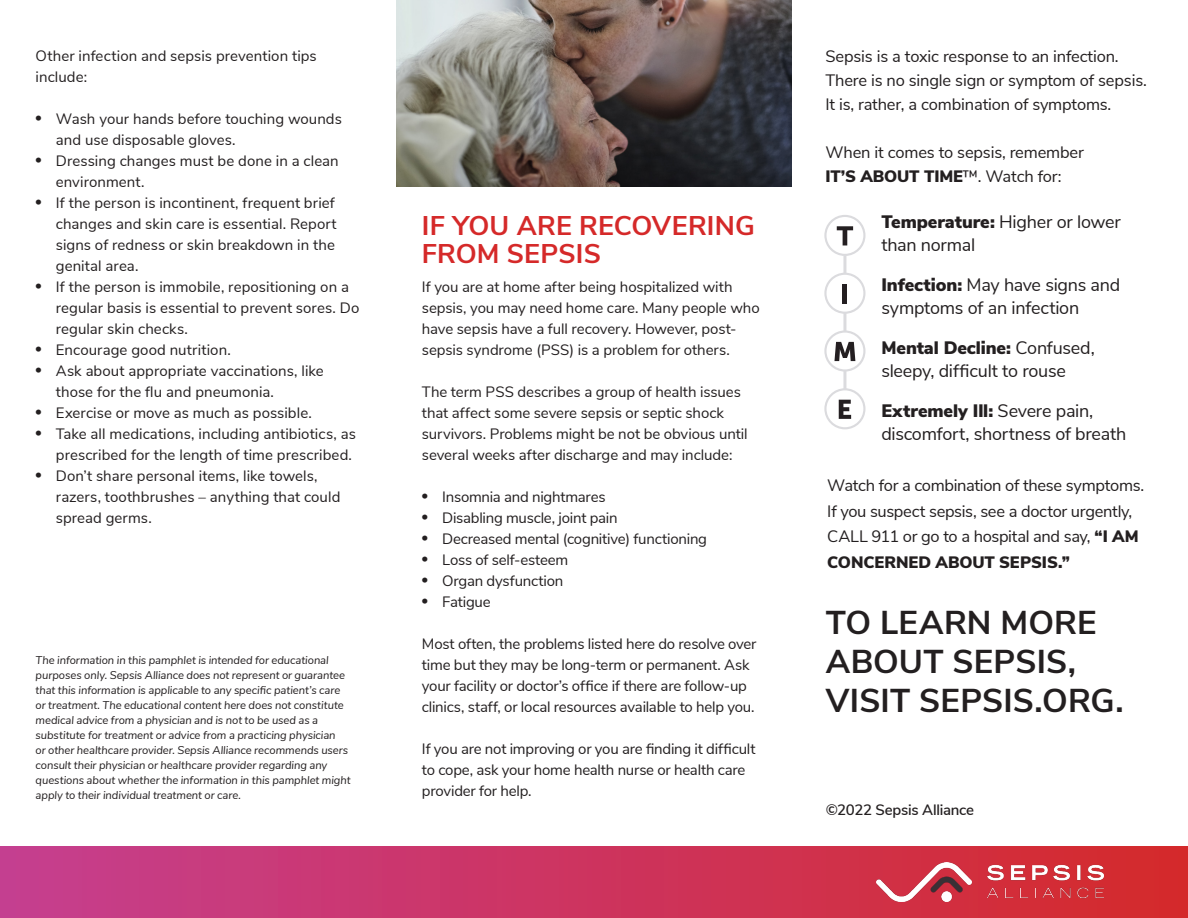
<style>
.page{position:relative;width:1188px;height:918px;background:#fff}
.page>*{position:absolute;margin:0;border:0;box-sizing:border-box;transform-origin:0 0}
.TITLE_RED_CAPS{font:700 33px "Nunito Sans";letter-spacing:.005em;color:#231f20}
.t1{font:700 27px/28.5px "Nunito Sans";letter-spacing:.005em;color:#d52929}
.Body_Text{font:18px/22.5px "Nunito Sans";letter-spacing:-.015em;color:#231f20}
.Body_Text-2{font:16.5px/24px "Nunito Sans";letter-spacing:-.01em;color:#231f20}
.TITLE_RED_CAPS-2{font:16.5px/25.5px "Nunito Sans";letter-spacing:-.02em;color:#231f20}
.Body_Text-3{font:900 16.5px "Nunito Sans";letter-spacing:-.01em;color:#231f20}
.t2{font:15px/21px "Nunito Sans";color:#231f20}
.t3{font:15px "Nunito Sans";letter-spacing:-.02em;color:#231f20}
.t4{font:600 15px "Nunito Sans";letter-spacing:-.02em;color:#231f20}
.t5{font:italic 11.25px/15px "Nunito Sans";letter-spacing:-.005em;color:#231f20}
.s1{font-family:"Times";font-size:18px}
.s2{font-weight:400}
.s3{font-weight:900}
</style>
<div class="page">
<div style="left:0;top:847px;width:1188px;height:71px;background:linear-gradient(to right,#c63f90,#d52a2b)"></div>
<img style="left:396px;top:0;width:396px;height:187px">
<hr style="left:843px;top:256px;width:3px;height:134px;background:#dbdbde">
<div style="left:824px;top:215px;width:42px;height:41px;border:2px solid #dbdbde;border-radius:50%"></div>
<svg style="left:837px;top:226px;width:16px;height:19px"></svg>
<div style="left:825px;top:274px;width:40px;height:39px;background:#fff;border-radius:50%"></div>
<div style="left:824px;top:273px;width:42px;height:41px;border:2px solid #dbdbde;border-radius:50%"></div>
<hr style="left:843px;top:284px;width:4px;height:19px;background:#241f21">
<svg style="left:825px;top:331px;width:40px;height:40px"></svg>
<div style="left:824px;top:330px;width:42px;height:42px;border:2px solid #dbdbde;border-radius:50%"></div>
<svg style="left:834px;top:342px;width:21px;height:19px"></svg>
<svg style="left:825px;top:389px;width:40px;height:39px"></svg>
<div style="left:824px;top:388px;width:42px;height:41px;border:2px solid #dbdbde;border-radius:50%"></div>
<svg style="left:839px;top:400px;width:12px;height:19px"></svg>
<img style="left:877px;top:863px;width:226px;height:39px">
<p class="t2" style="left:36px;top:44px;width:283px">Other infection and sepsis prevention tips include:</p>
<p class="t2" style="left:56px;top:107px;width:288px;text-indent:-20px"><span class="s1">•</span> Wash your hands before touching wounds and use disposable gloves.</p>
<p class="t2" style="left:56px;top:149px;width:284px;text-indent:-20px"><span class="s1">•</span> Dressing changes must be done in a clean environment.</p>
<p class="t2" style="left:56px;top:191px;width:282px;text-align:justify;text-indent:-20px"><span class="s1">•</span> If the person is incontinent, frequent brief changes and skin care is essential. Report signs of redness or skin breakdown in the genital area.</p>
<p class="t2" style="left:56px;top:275px;width:305px;text-indent:-20px"><span class="s1">•</span> If the person is immobile, repositioning on a regular basis is essential to prevent sores. Do regular skin checks.</p>
<p class="t2" style="left:36px;top:338px;width:197px"><span class="s1">•</span> Encourage good nutrition.</p>
<p class="t2" style="left:56px;top:359px;width:269px;text-indent:-20px"><span class="s1">•</span> Ask about appropriate vaccinations, like those for the flu and pneumonia.</p>
<p class="t2" style="left:36px;top:401px;width:278px"><span class="s1">•</span> Exercise or move as much as possible.</p>
<p class="t2" style="left:36px;top:422px;width:322px;text-align:right"><span class="s1">•</span> Take all medications, including antibiotics, as prescribed for the length of time prescribed.</p>
<p class="t2" style="left:56px;top:464px;width:286px;text-indent:-20px"><span class="s1">•</span> Don’t share personal items, like towels, razers, toothbrushes – anything that could spread germs.</p>
<p class="t5" style="left:36px;top:651px;width:317px">The information in this pamphlet is intended for educational purposes only. Sepsis Alliance does not represent or guarantee that this information is applicable to any specific patient’s care or treatment. The educational content here does not constitute medical advice from a physician and is not to be used as a substitute for treatment or advice from a practicing physician<br>or other healthcare provider. Sepsis Alliance recommends users consult their physician or healthcare provider regarding any questions about whether the information in this pamphlet might apply to their individual treatment or care.</p>
<p class="t1" style="left:422px;top:209px;width:334px">IF YOU ARE RECOVERING<br>FROM SEPSIS</p>
<p class="t2" style="left:422px;top:275px;width:339px">If you are at home after being hospitalized with sepsis, you may need home care. Many people who have sepsis have a full recovery. However, post&shy;sepsis syndrome (PSS) is a problem for others.</p>
<p class="t2" style="left:422px;top:380px;width:327px">The term PSS describes a group of health issues that affect some severe sepsis or septic shock survivors. Problems might be not be obvious until several weeks after discharge and may include:</p>
<p class="t2" style="left:422px;top:485px;width:185px"><span class="s1">•</span> Insomnia and nightmares</p>
<p class="t3" style="left:422px;top:506px;width:197px"><span class="s1">•</span> Disabling muscle, joint pain</p>
<p class="t2" style="left:422px;top:527px;width:287px"><span class="s1">•</span> Decreased mental (cognitive) functioning</p>
<p class="t2" style="left:422px;top:548px;width:148px"><span class="s1">•</span> Loss of self-esteem</p>
<p class="t2" style="left:422px;top:569px;width:143px"><span class="s1">•</span> Organ dysfunction</p>
<p class="t2" style="left:422px;top:590px;width:70px"><span class="s1">•</span> Fatigue</p>
<p class="t2" style="left:422px;top:632px;width:336px">Most often, the problems listed here do resolve over time but they may be long-term or permanent. Ask your facility or doctor’s office if there are follow-up clinics, staff, or local resources available to help you.</p>
<p class="t2" style="left:422px;top:737px;width:335px">If you are not improving or you are finding it difficult to cope, ask your home health nurse or health care provider for help.</p>
<p class="Body_Text-2" style="left:825px;top:43px;width:323px">Sepsis is a toxic response to an infection.<br>There is no single sign or symptom of sepsis.<br>It is, rather, a combination of symptoms.</p>
<p class="Body_Text-2" style="left:825px;top:139px;width:260px">When it comes to sepsis, remember</p>
<p class="Body_Text-3" style="left:825px;top:164px;width:238px">IT’S ABOUT TIME<span class="s2">™. Watch for:</span></p>
<p class="Body_Text" style="left:881px;top:210px;width:241px"><span class="s3">Temperature:</span> Higher or lower than normal</p>
<p class="Body_Text" style="left:881px;top:273px;width:241px"><span class="s3">Infection:</span> May have signs and symptoms of an infection</p>
<p class="Body_Text" style="left:881px;top:336px;width:215px"><span class="s3">Mental Decline:</span> Confused, sleepy, difficult to rouse</p>
<p class="Body_Text" style="left:881px;top:399px;width:246px"><span class="s3">Extremely Ill:</span> Severe pain, discomfort, shortness of breath</p>
<p class="TITLE_RED_CAPS-2" style="left:827px;top:472px;width:319px">Watch for a combination of these symptoms.<br>If you suspect sepsis, see a doctor urgently, CALL 911 or go to a hospital and say, <span class="s3">“I AM CONCERNED ABOUT SEPSIS.”</span></p>
<p class="TITLE_RED_CAPS" style="left:826px;top:599px;width:272px">TO LEARN MORE</p>
<p class="TITLE_RED_CAPS" style="left:826px;top:638px;width:252px">ABOUT SEPSIS,</p>
<p class="TITLE_RED_CAPS" style="left:826px;top:677px;width:299px">VISIT SEPSIS.ORG.</p>
<p class="t4" style="left:826px;top:799px;width:150px">©2022 Sepsis Alliance</p>
</div>
